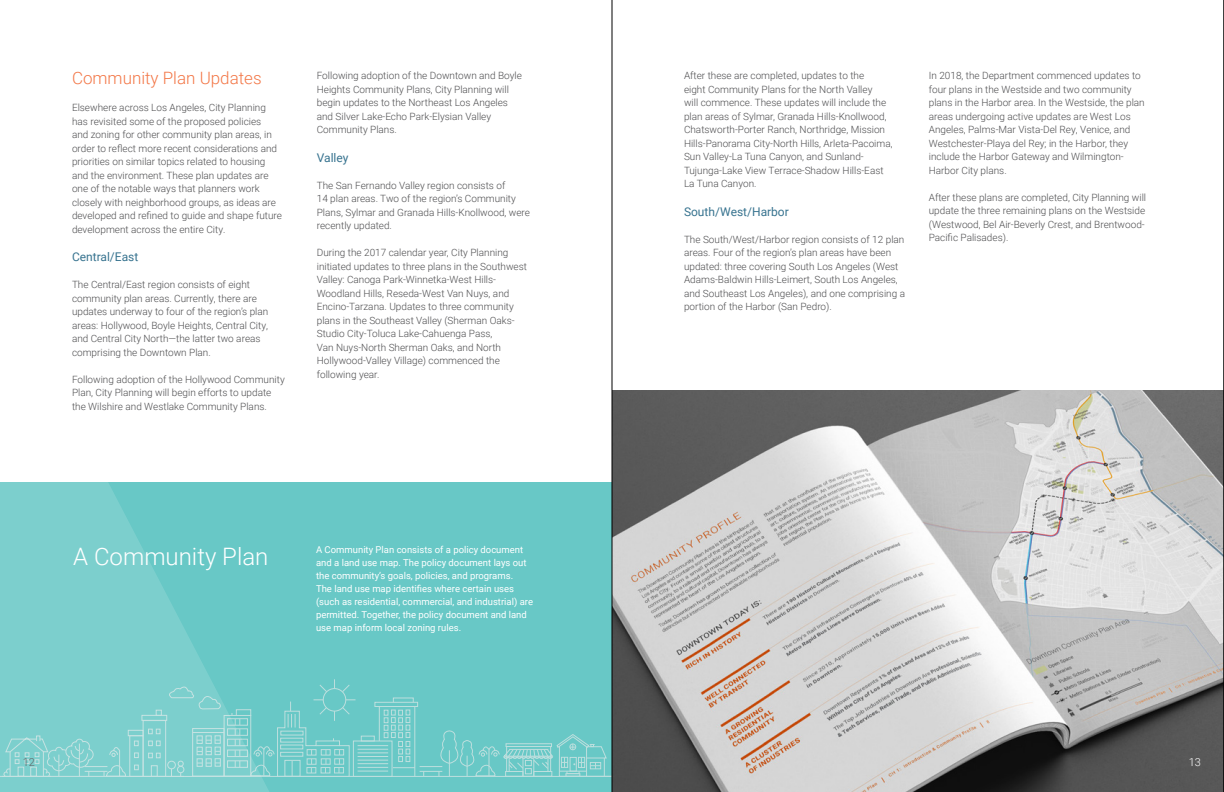
<style>
.page{position:relative;width:1224px;height:792px;background:#fff}
.page>*{position:absolute;margin:0;border:0;box-sizing:border-box;transform-origin:0 0}
.t1{font:300 24px "Roboto";color:#fff}
.t2{font:300 17px "Roboto";color:#f37747}
.t3{font:12px "Roboto";color:#37738f}
.t4{font:300 11px "Roboto";color:#636466}
.t5{font:300 11px "Roboto";color:#fff}
.t6{font:300 10px/13.5px "Roboto";color:#4d4d4f}
.t7{font:9.5px/13px "Roboto";color:#fff}
</style>
<div class="page">
<div style="left:0;top:482px;width:612px;height:310px;background:#68c8c6"></div>
<div style="left:393px;top:698px;width:21px;height:5px;border:1px solid #bddfde"></div>
<svg style="left:384px;top:699px;width:228px;height:79px"></svg>
<hr style="left:166px;top:776px;width:445px;height:1px;background:#bddfde">
<svg style="left:0;top:482px;width:384px;height:310px;fill:#7ccfcd"></svg>
<img style="left:613px;top:390px;width:610px;height:402px">
<hr style="left:1223px;top:0;width:1px;height:792px;background:#000">
<hr style="left:612px;top:0;width:1px;height:792px;background:#000">
<h2 class="t2" style="left:72px;top:66px;width:191px">Community Plan Updates</h2>
<p class="t6" style="left:72px;top:100px;width:212px">Elsewhere across Los Angeles, City Planning has revisited some of the proposed policies<br>and zoning for other community plan areas, in order to reflect more recent considerations and priorities on similar topics related to housing and the environment. These plan updates are one of the notable ways that planners work closely with neighborhood groups, as ideas are developed and refined to guide and shape future development across the entire City.</p>
<p class="t3" style="left:72px;top:248px;width:68px">Central/East</p>
<p class="t6" style="left:72px;top:277px;width:198px">The Central/East region consists of eight community plan areas. Currently, there are updates underway to four of the region’s plan areas: Hollywood, Boyle Heights, Central City, and Central City North—the latter two areas comprising the Downtown Plan.</p>
<p class="t6" style="left:72px;top:372px;width:214px">Following adoption of the Hollywood Community<br>Plan, City Planning will begin efforts to update the Wilshire and Westlake Community Plans.</p>
<p class="t6" style="left:317px;top:68px;width:207px">Following adoption of the Downtown and Boyle Heights Community Plans, City Planning will begin updates to the Northeast Los Angeles and Silver Lake-Echo Park-Elysian Valley Community Plans.</p>
<p class="t3" style="left:317px;top:149px;width:33px">Valley</p>
<p class="t6" style="left:317px;top:178px;width:215px">The San Fernando Valley region consists of<br>14 plan areas. Two of the region’s Community Plans, Sylmar and Granada Hills-Knollwood, were recently updated.</p>
<p class="t6" style="left:317px;top:245px;width:212px">During the 2017 calendar year, City Planning initiated updates to three plans in the Southwest Valley: Canoga Park-Winnetka-West Hills-Woodland Hills, Reseda-West Van Nuys, and Encino-Tarzana. Updates to three community plans in the Southeast Valley (Sherman Oaks-Studio City-Toluca Lake-Cahuenga Pass,<br>Van Nuys-North Sherman Oaks, and North Hollywood-Valley Village) commenced the following year.</p>
<h1 class="t1" style="left:73px;top:539px;width:197px">A Community Plan</h1>
<p class="t7" style="left:316px;top:543px;width:219px">A Community Plan consists of a policy document and a land use map. The policy document lays out the community’s goals, policies, and programs.<br>The land use map identifies where certain uses (such as residential, commercial, and industrial) are permitted. Together, the policy document and land use map inform local zoning rules.</p>
<p class="t6" style="left:684px;top:68px;width:210px">After these are completed, updates to the<br>eight Community Plans for the North Valley<br>will commence. These updates will include the plan areas of Sylmar, Granada Hills-Knollwood, Chatsworth-Porter Ranch, Northridge, Mission Hills-Panorama City-North Hills, Arleta-Pacoima, Sun Valley-La Tuna Canyon, and Sunland-Tujunga-Lake View Terrace-Shadow Hills-East La Tuna Canyon.</p>
<p class="t3" style="left:684px;top:203px;width:106px">South/West/Harbor</p>
<p class="t6" style="left:684px;top:232px;width:223px">The South/West/Harbor region consists of 12 plan areas. Four of the region’s plan areas have been updated: three covering South Los Angeles (West Adams-Baldwin Hills-Leimert, South Los Angeles, and Southeast Los Angeles), and one comprising a portion of the Harbor (San Pedro).</p>
<p class="t6" style="left:929px;top:68px;width:217px">In 2018, the Department commenced updates to four plans in the Westside and two community plans in the Harbor area. In the Westside, the plan areas undergoing active updates are West Los Angeles, Palms-Mar Vista-Del Rey, Venice, and Westchester-Playa del Rey; in the Harbor, they include the Harbor Gateway and Wilmington-Harbor City plans.</p>
<p class="t6" style="left:929px;top:190px;width:219px">After these plans are completed, City Planning will update the three remaining plans on the Westside (Westwood, Bel Air-Beverly Crest, and Brentwood-Pacific Palisades).</p>
<p class="t4" style="left:23px;top:754px;width:14px">12</p>
<p class="t5" style="left:1189px;top:754px;width:14px">13</p>
</div>
